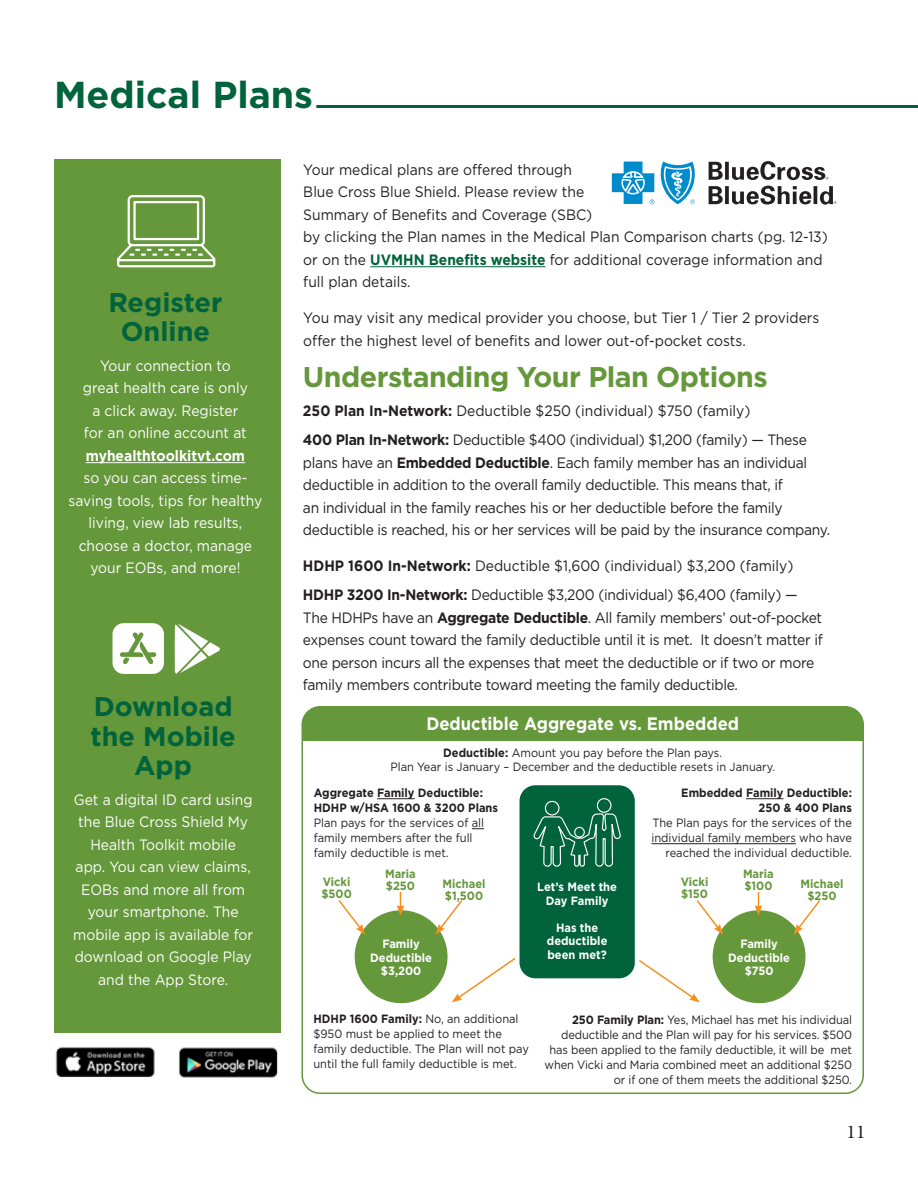
<style>
.page{position:relative;width:918px;height:1188px;background:#fff}
.page>*{position:absolute;margin:0;border:0;box-sizing:border-box;transform-origin:0 0}
.Header_1{font:700 37.5px "Gotham";color:#00633b}
.Header_2{font:700 28.5px "Gotham";letter-spacing:-.02em;color:#65973b}
.Sidebar_Box_Header{font:700 27px/29.7px "Gotham";color:#00633b;text-align:center}
.t1{font:19.5px "Minion Pro";color:#231f20}
.Book{font:700 18px "Gotham";color:#fff;scale:.92 1}
.Book-2{font:15px/22.5px "Gotham";letter-spacing:-.02em;color:#231f20;scale:.92 1}
.Book-3{font:15px/22.5px "Gotham";color:#231f20;scale:.92 1}
.Sidebar_Box{font:15px/22.5px "Gotham";color:#fff;text-align:center;scale:.92 1}
.Book-4{font:12px/15px "Gotham";color:#231f20;scale:.92 1}
.Book-5{font:700 12px/13.5px "Gotham";color:#fff;text-align:center;scale:.92 1}
.Book-6{font:700 12px/15px "Gotham";color:#231f20;scale:.92 1}
.Book-7{font:700 12px "Gotham";color:#65973b;scale:.92 1}
.s1{font-weight:700}
.s2{font-weight:700;color:#00633b}
</style>
<div class="page">
<div style="left:54px;top:160px;width:226px;height:945px;background:#65973b"></div>
<hr style="left:370px;top:266px;width:176px;height:1px;background:#00633b">
<svg style="left:117px;top:195px;width:99px;height:73px"></svg>
<hr style="left:86px;top:462px;width:159px;height:1px;background:#fff">
<svg style="left:175px;top:624px;width:45px;height:50px"></svg>
<svg style="left:113px;top:623px;width:51px;height:51px;background:#e1ead8"></svg>
<svg style="left:709px;top:161px;width:127px;height:44px"></svg>
<svg style="left:612px;top:162px;width:42px;height:42px"></svg>
<svg style="left:660px;top:162px;width:35px;height:42px"></svg>
<hr style="left:316px;top:105px;width:602px;height:3px;background:#00633b">
<div style="left:49px;top:1033px;width:240px;height:80px;background:#fff"></div>
<img style="left:55px;top:1047px;width:223px;height:31px">
<div style="left:302px;top:707px;width:561px;height:33px;background:#65973b"></div>
<div style="left:301px;top:706px;width:563px;height:388px;border:2px solid #65973b;border-radius:18px"></div>
<hr style="left:377px;top:798px;width:38px;height:1px;background:#231f20">
<hr style="left:746px;top:798px;width:38px;height:1px;background:#231f20">
<hr style="left:651px;top:843px;width:145px;height:1px;background:#231f20">
<div style="left:517px;top:783px;width:120px;height:198px;background:#00633b;border-radius:18px"></div>
<div style="left:515px;top:781px;width:124px;height:202px;border:4px solid #fff;border-radius:18px"></div>
<div style="left:355px;top:910px;width:93px;height:93px;background:#65973b;border-radius:50%"></div>
<svg style="left:338px;top:900px;width:27px;height:35px"></svg>
<svg style="left:397px;top:892px;width:7px;height:24px"></svg>
<div style="left:713px;top:910px;width:93px;height:93px;background:#65973b;border-radius:50%"></div>
<svg style="left:436px;top:798px;width:287px;height:205px"></svg>
<svg style="left:794px;top:900px;width:27px;height:35px"></svg>
<svg style="left:755px;top:892px;width:7px;height:24px"></svg>
<p class="Header_1" style="left:54px;top:73px;width:261px">Medical Plans</p>
<p class="Sidebar_Box_Header" style="left:108px;top:287px;width:116px">Register<br>Online</p>
<p class="Sidebar_Box" style="left:69px;top:354px;width:212px">Your connection to<br>great health care is only<br>a click away. Register<br>for an online account at <span class="s1">myhealthtoolkitvt.com<br></span>so you can access time&shy;saving tools, tips for healthy living, view lab results, choose a doctor, manage your EOBs, and more!</p>
<p class="Sidebar_Box_Header" style="left:91px;top:691px;width:147px">Download the Mobile<br>App</p>
<p class="Sidebar_Box" style="left:73px;top:788px;width:197px">Get a digital ID card using the Blue Cross Shield My<br>Health Toolkit mobile<br>app. You can view claims,<br>EOBs and more all from your smartphone. The mobile app is available for download on Google Play and the App Store.</p>
<p class="Book-3" style="left:303px;top:158px;width:572px">Your medical plans are offered through<br>Blue Cross Blue Shield. Please review the<br>Summary of Benefits and Coverage (SBC)<br>by clicking the Plan names in the Medical Plan Comparison charts (pg. 12-13) or on the <span class="s2">UVMHN Benefits website</span> for additional coverage information and full plan details.</p>
<p class="Book-3" style="left:303px;top:306px;width:562px">You may visit any medical provider you choose, but Tier 1 / Tier 2 providers offer the highest level of benefits and lower out-of-pocket costs.</p>
<p class="Header_2" style="left:303px;top:360px;width:466px">Understanding Your Plan Options</p>
<p class="Book-3" style="left:303px;top:399px;width:488px"><span class="s1">250 Plan In-Network:</span> Deductible $250 (individual) $750 (family)</p>
<p class="Book-2" style="left:303px;top:428px;width:575px"><span class="s1">400 Plan In-Network:</span> Deductible $400 (individual) $1,200 (family) — These plans have an <span class="s1">Embedded Deductible</span>. Each family member has an individual deductible in addition to the overall family deductible. This means that, if<br>an individual in the family reaches his or her deductible before the family deductible is reached, his or her services will be paid by the insurance company.</p>
<p class="Book-3" style="left:303px;top:554px;width:535px"><span class="s1">HDHP 1600 In-Network:</span> Deductible $1,600 (individual) $3,200 (family)</p>
<p class="Book-2" style="left:303px;top:584px;width:567px"><span class="s1">HDHP 3200 In-Network:</span> Deductible $3,200 (individual) $6,400 (family) — The HDHPs have an <span class="s1">Aggregate Deductible</span>. All family members’ out-of-pocket expenses count toward the family deductible until it is met. It doesn’t matter if one person incurs all the expenses that meet the deductible or if two or more family members contribute toward meeting the family deductible.</p>
<p class="Book" style="left:426px;top:713px;width:341px">Deductible Aggregate vs. Embedded</p>
<p class="Book-4" style="left:390px;top:746px;width:420px;line-height:13.5px;text-align:center"><span class="s1">Deductible:</span> Amount you pay before the Plan pays.<br>Plan Year is January – December and the deductible resets in January.</p>
<p class="Book-6" style="left:314px;top:785px;width:202px">Aggregate Family Deductible:<br>HDHP w/HSA 1600 &amp; 3200 Plans</p>
<p class="Book-4" style="left:314px;top:815px;width:187px">Plan pays for the services of all family members after the full family deductible is met.</p>
<p class="Book-6" style="left:681px;top:785px;width:187px;text-align:right">Embedded Family Deductible:<br>250 &amp; 400 Plans</p>
<p class="Book-4" style="left:651px;top:815px;width:220px;text-align:right">The Plan pays for the services of the individual family members who have reached the individual deductible.</p>
<p class="Book-7" style="left:323px;top:875px;width:32px">Vicki</p>
<p class="Book-7" style="left:321px;top:887px;width:34px">$500</p>
<p class="Book-7" style="left:385px;top:867px;width:35px">Maria</p>
<p class="Book-7" style="left:386px;top:879px;width:33px">$250</p>
<p class="Book-7" style="left:443px;top:877px;width:48px">Michael</p>
<p class="Book-7" style="left:445px;top:889px;width:43px">$1,500</p>
<p class="Book-5" style="left:370px;top:937px;width:69px">Family<br>Deductible $3,200</p>
<p class="Book-5" style="left:537px;top:880px;width:88px">Let’s Meet the<br>Day Family</p>
<p class="Book-5" style="left:547px;top:921px;width:67px">Has the deductible been met?</p>
<p class="Book-7" style="left:681px;top:875px;width:32px">Vicki</p>
<p class="Book-7" style="left:681px;top:887px;width:31px">$150</p>
<p class="Book-7" style="left:743px;top:867px;width:35px">Maria</p>
<p class="Book-7" style="left:744px;top:879px;width:32px">$100</p>
<p class="Book-7" style="left:801px;top:877px;width:48px">Michael</p>
<p class="Book-7" style="left:807px;top:889px;width:33px">$250</p>
<p class="Book-5" style="left:728px;top:937px;width:69px">Family<br>Deductible $750</p>
<p class="Book-4" style="left:313px;top:1011px;width:236px"><span class="s1">HDHP 1600 Family:</span> No, an additional $950 must be applied to meet the family deductible. The Plan will not pay until the full family deductible is met.</p>
<p class="Book-4" style="left:545px;top:1012px;width:336px;text-align:right"><span class="s1">250 Family Plan:</span> Yes, Michael has met his individual deductible and the Plan will pay for his services. $500 has been applied to the family deductible, it will be met when Vicki and Maria combined meet an additional $250 or if one of them meets the additional $250.</p>
<h3 class="t1" style="left:847px;top:1118px;width:20px">11</h3>
</div>
